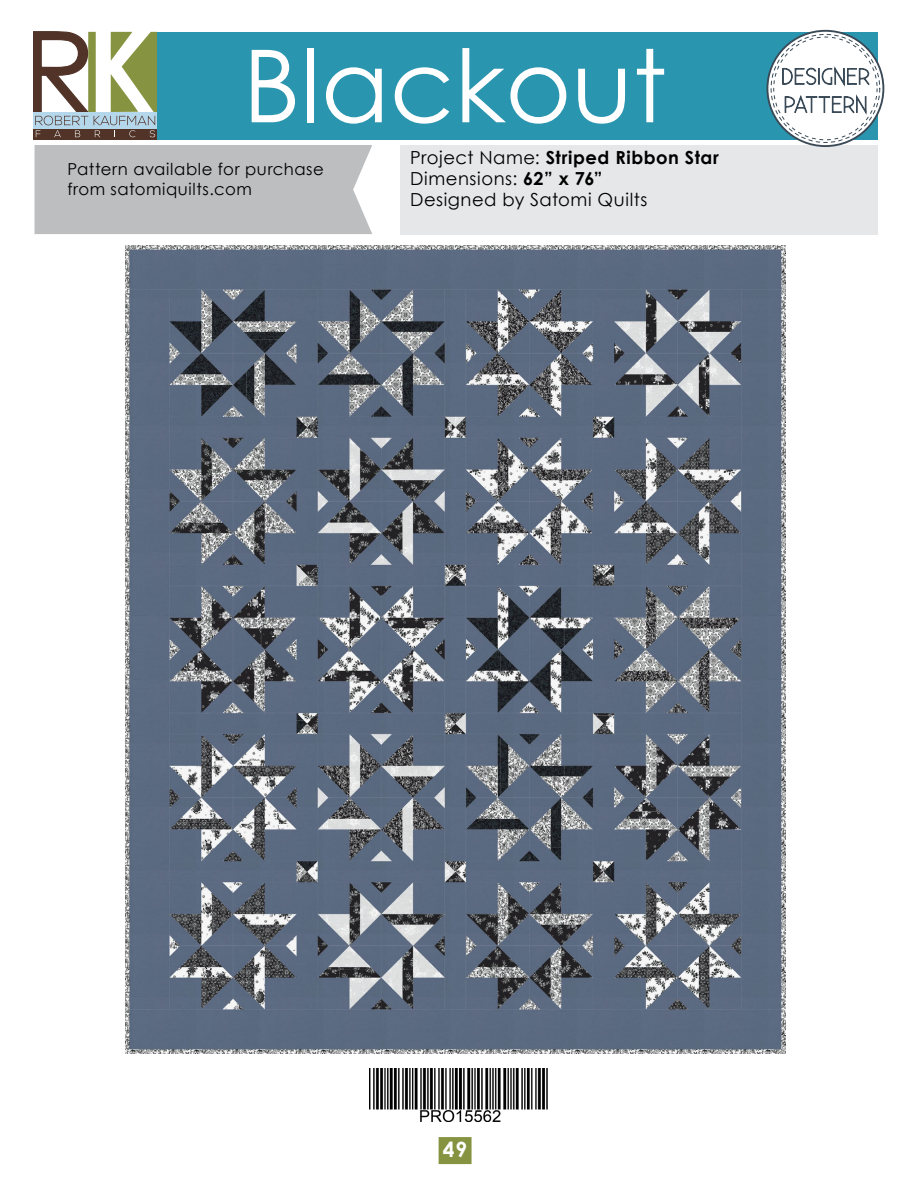
<style>
.page{position:relative;width:918px;height:1188px;background:#fff}
.page>*{position:absolute;margin:0;border:0;box-sizing:border-box;transform-origin:0 0}
.t1{font:700 21px "Century Gothic";color:#fff}
.t2{font:18px/21px "Century Gothic";letter-spacing:.03em;color:#000}
.t3{font:16.5px/19.8px "Century Gothic";letter-spacing:.035em;color:#000}
.s1{font-weight:700}
</style>
<div class="page">
<div style="left:439px;top:1137px;width:33px;height:27px;background:#869441"></div>
<img style="left:369px;top:1068px;width:179px;height:54px">
<img style="left:125px;top:245px;width:661px;height:809px">
<div style="left:35px;top:145px;width:337px;height:89px;background:#bcbec0"></div>
<div style="left:400px;top:145px;width:478px;height:89px;background:#e6e7e8"></div>
<div style="left:153px;top:32px;width:725px;height:107px;background:#2a95af"></div>
<svg style="left:34px;top:32px;width:123px;height:107px"></svg>
<svg style="left:767px;top:31px;width:116px;height:115px"></svg>
<div style="left:767px;top:30px;width:117px;height:117px;border:2px solid #3a4a57;border-radius:50%"></div>
<svg style="left:771px;top:34px;width:109px;height:108px"></svg>
<div style="left:774px;top:37px;width:103px;height:103px;background:#fff;border-radius:50%"></div>
<svg style="left:782px;top:66px;width:88px;height:51px"></svg>
<svg style="left:252px;top:50px;width:43px;height:72px"></svg>
<div style="left:307px;top:48px;width:7px;height:74px;background:#fff"></div>
<svg style="left:326px;top:67px;width:56px;height:57px"></svg>
<svg style="left:395px;top:67px;width:54px;height:57px"></svg>
<svg style="left:462px;top:48px;width:104px;height:76px"></svg>
<svg style="left:578px;top:69px;width:47px;height:55px"></svg>
<svg style="left:637px;top:49px;width:27px;height:73px"></svg>
<p class="t3" style="left:67px;top:159px;width:258px">Pattern available for purchase from satomiquilts.com</p>
<p class="t2" style="left:410px;top:147px;width:310px">Project Name: <span class="s1">Striped Ribbon Star<br></span>Dimensions: <span class="s1">62” x 76”<br></span>Designed by Satomi Quilts</p>
<p class="t1" style="left:443px;top:1134px;width:26px">49</p>
</div>
